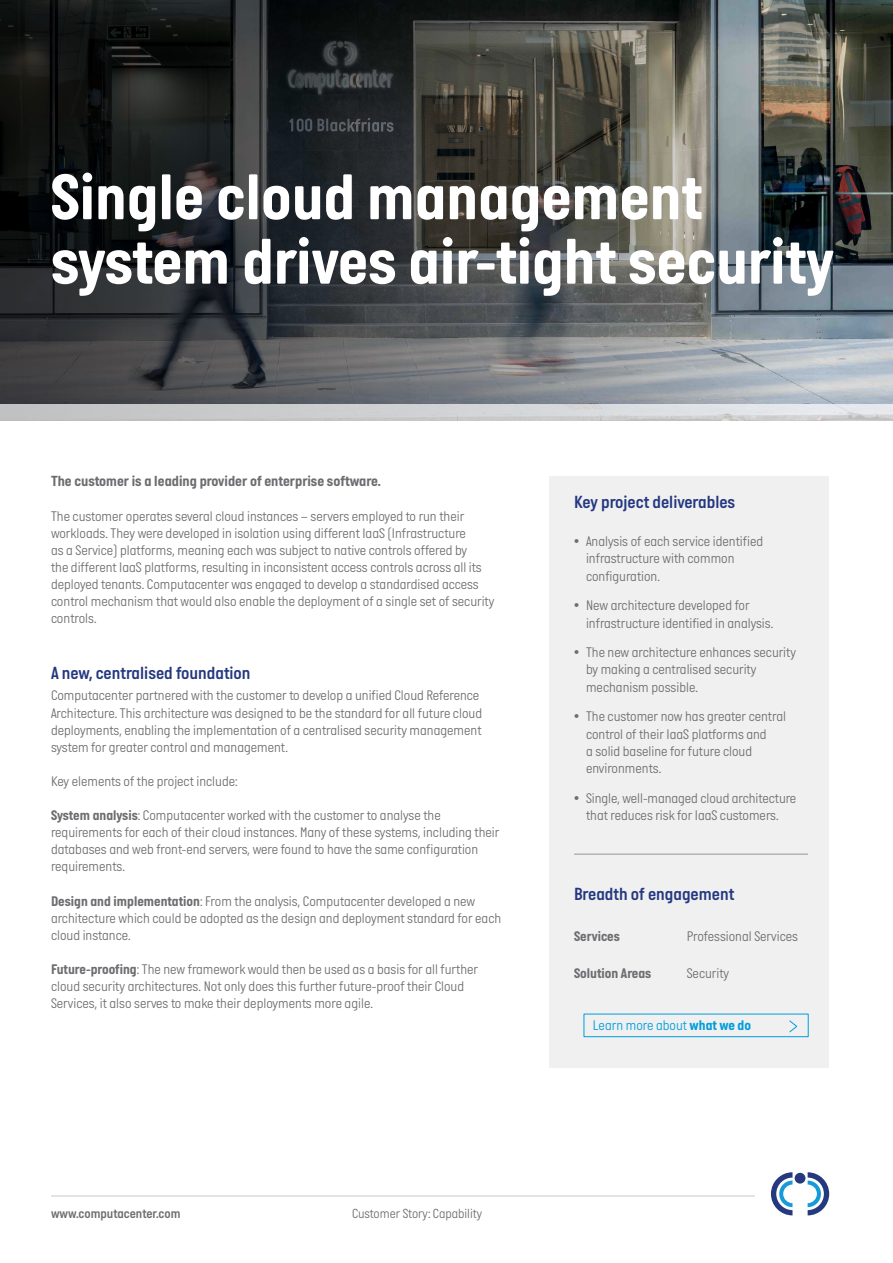
<style>
.page{position:relative;width:893px;height:1263px;background:#fff}
.page>*{position:absolute;margin:0;border:0;box-sizing:border-box;transform-origin:0 0}
.t1{font:700 66px/64.5px "Italian Plate No One";color:#fff}
.t2{font:18px "Italian Plate No One D Bd";color:#243880}
.Body{font:700 15px "Italian Plate No One";color:#6c6d70}
.Body-2{font:300 14.25px/17.1px "Italian Plate No One";color:#6c6d70}
.Body-3{font:300 14.25px "Italian Plate No One";color:#009ddc}
.Body-4{font:700 14.25px "Italian Plate No One";color:#6c6d70}
.t3{font:300 13.5px "Italian Plate No One";color:#6c6d70}
.t4{font:13.5px "Italian Plate No One D Bd";color:#6c6d70}
.s1{font-weight:700}
</style>
<div class="page">
<img style="left:860px;top:0;width:33px;height:404px">
<svg style="left:0;top:0;width:860px;height:404px;background:#444645"></svg>
<svg style="left:0;top:404px;width:893px;height:17px;background:#cfd0d2"></svg>
<div style="left:550px;top:476px;width:279px;height:592px;background:#f0f0f0"></div>
<hr style="left:574px;top:854px;width:234px;height:1px;background:#939598">
<hr style="left:51px;top:1195px;width:704px;height:1px;background:#c8c8c8">
<svg style="left:771px;top:1172px;width:21px;height:43px"></svg>
<svg style="left:808px;top:1172px;width:21px;height:43px"></svg>
<div style="left:795px;top:1173px;width:10px;height:10px;background:#25397e;border-radius:50%"></div>
<div style="left:584px;top:1014px;width:225px;height:23px;border:1px solid #009ddc"></div>
<svg style="left:789px;top:1020px;width:9px;height:13px"></svg>
<p class="t1" style="left:51px;top:164px;width:785px">Single cloud management system drives air-tight security</p>
<p class="Body" style="left:51px;top:473px;width:331px">The customer is a leading provider of enterprise software.</p>
<p class="Body-2" style="left:51px;top:508px;width:445px">The customer operates several cloud instances – servers employed to run their workloads. They were developed in isolation using different IaaS (Infrastructure<br>as a Service) platforms, meaning each was subject to native controls offered by<br>the different IaaS platforms, resulting in inconsistent access controls across all its deployed tenants. Computacenter was engaged to develop a standardised access control mechanism that would also enable the deployment of a single set of security controls.</p>
<p class="t2" style="left:51px;top:663px;width:201px">A new, centralised foundation</p>
<p class="Body-2" style="left:51px;top:688px;width:433px">Computacenter partnered with the customer to develop a unified Cloud Reference Architecture. This architecture was designed to be the standard for all future cloud deployments, enabling the implementation of a centralised security management system for greater control and management.</p>
<p class="Body-2" style="left:51px;top:773px;width:188px">Key elements of the project include:</p>
<p class="Body-2" style="left:51px;top:807px;width:450px"><span class="s1">System analysis</span>: Computacenter worked with the customer to analyse the requirements for each of their cloud instances. Many of these systems, including their databases and web front-end servers, were found to have the same configuration requirements.</p>
<p class="Body-2" style="left:51px;top:893px;width:452px"><span class="s1">Design and implementation</span>: From the analysis, Computacenter developed a new architecture which could be adopted as the design and deployment standard for each cloud instance.</p>
<p class="Body-2" style="left:51px;top:961px;width:429px"><span class="s1">Future-proofing</span>: The new framework would then be used as a basis for all further cloud security architectures. Not only does this further future-proof their Cloud<br>Services, it also serves to make their deployments more agile.</p>
<p class="t4" style="left:51px;top:1206px;width:131px">www.computacenter.com</p>
<p class="t3" style="left:352px;top:1206px;width:132px">Customer Story: Capability</p>
<p class="t2" style="left:574px;top:492px;width:163px">Key project deliverables</p>
<p class="Body-2" style="left:586px;top:534px;width:179px;text-indent:-12px">• Analysis of each service identified infrastructure with common configuration.</p>
<p class="Body-2" style="left:586px;top:598px;width:189px;text-indent:-12px">• New architecture developed for infrastructure identified in analysis.</p>
<p class="Body-2" style="left:586px;top:645px;width:212px;text-indent:-12px">• The new architecture enhances security by making a centralised security mechanism possible.</p>
<p class="Body-2" style="left:586px;top:709px;width:201px;text-indent:-12px">• The customer now has greater central control of their IaaS platforms and<br>a solid baseline for future cloud environments.</p>
<p class="Body-2" style="left:574px;top:790px;width:224px;text-align:center">• Single, well-managed cloud architecture that reduces risk for IaaS customers.</p>
<p class="t2" style="left:574px;top:885px;width:162px">Breadth of engagement</p>
<p class="Body-4" style="left:574px;top:929px;width:47px">Services</p>
<p class="Body-2" style="left:687px;top:929px;width:113px">Professional Services</p>
<p class="Body-4" style="left:574px;top:965px;width:79px">Solution Areas</p>
<p class="Body-2" style="left:687px;top:965px;width:44px">Security</p>
<p class="Body-3" style="left:593px;top:1018px;width:160px">Learn more about <span class="s1">what we do</span></p>
</div>
